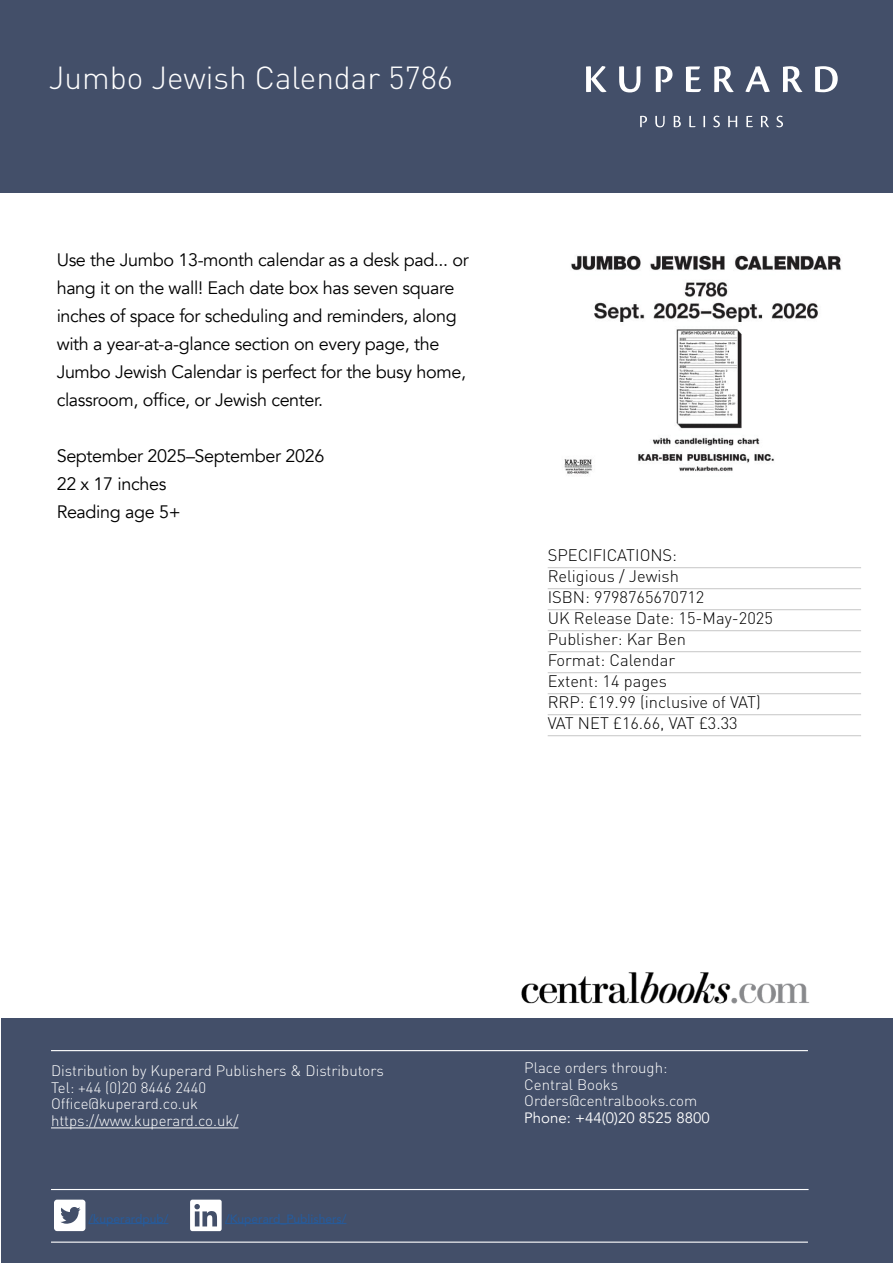
<style>
.page{position:relative;width:893px;height:1263px;background:#fff}
.page>*{position:absolute;margin:0;border:0;box-sizing:border-box;transform-origin:0 0}
.t1{font:300 31.5px "DIN";color:#fff}
.t2{font:18px/28px "Avenir";letter-spacing:-.02em;color:#000}
.t3{font:300 16.5px/21px "DIN";color:#000}
.t4{font:300 15px/16.5px "DIN";color:#fff}
.t5{font:15px "Avenir";color:#fff}
.t6{font:500 12px "Avenir";color:#275b9b}
</style>
<div class="page">
<div style="left:0;top:0;width:893px;height:193px;background:#434f69"></div>
<div style="left:1px;top:1019px;width:891px;height:244px;background:#434f69"></div>
<hr style="left:51px;top:1127px;width:187px;height:1px;background:#fff">
<svg style="left:54px;top:1199px;width:31px;height:32px"></svg>
<hr style="left:89px;top:1223px;width:79px;height:1px;background:#275b9b">
<hr style="left:225px;top:1223px;width:121px;height:1px;background:#275b9b">
<hr style="left:51px;top:1050px;width:757px;height:1px;background:#fff">
<hr style="left:51px;top:1189px;width:758px;height:1px;background:#fff">
<hr style="left:51px;top:1241px;width:757px;height:2px;background:#fff">
<svg style="left:190px;top:1199px;width:32px;height:32px"></svg>
<svg style="left:640px;top:116px;width:143px;height:11px"></svg>
<svg style="left:586px;top:66px;width:252px;height:26px"></svg>
<img style="left:521px;top:972px;width:289px;height:32px">
<hr style="left:548px;top:567px;width:313px;height:1px;background:#c6c6c6">
<hr style="left:548px;top:588px;width:313px;height:1px;background:#c6c6c6">
<hr style="left:548px;top:609px;width:313px;height:1px;background:#c6c6c6">
<hr style="left:548px;top:630px;width:313px;height:1px;background:#c6c6c6">
<hr style="left:548px;top:651px;width:313px;height:1px;background:#c6c6c6">
<hr style="left:548px;top:672px;width:313px;height:1px;background:#c6c6c6">
<hr style="left:548px;top:693px;width:313px;height:1px;background:#c6c6c6">
<hr style="left:548px;top:714px;width:313px;height:1px;background:#c6c6c6">
<hr style="left:548px;top:735px;width:313px;height:1px;background:#c6c6c6">
<img style="left:564px;top:255px;width:277px;height:221px">
<h1 class="t1" style="left:49px;top:58px;width:406px">Jumbo Jewish Calendar 5786</h1>
<p class="t2" style="left:57px;top:246px;width:414px">Use the Jumbo 13-month calendar as a desk pad... or hang it on the wall! Each date box has seven square inches of space for scheduling and reminders, along with a year-at-a-glance section on every page, the Jumbo Jewish Calendar is perfect for the busy home, classroom, office, or Jewish center.</p>
<p class="t2" style="left:57px;top:442px;width:269px">September 2025–September 2026<br>22 x 17 inches<br>Reading age 5+</p>
<p class="t3" style="left:548px;top:544px;width:227px">SPECIFICATIONS:<br>Religious / Jewish<br>ISBN: 9798765670712<br>UK Release Date: 15-May-2025<br>Publisher: Kar Ben<br>Format: Calendar<br>Extent: 14 pages<br>RRP: £19.99 (inclusive of VAT)<br>VAT NET £16.66, VAT £3.33</p>
<p class="t4" style="left:51px;top:1062px;width:334px">Distribution by Kuperard Publishers &amp; Distributors Tel: +44 (0)20 8446 2440<br>Office@kuperard.co.uk https://www.kuperard.co.uk/</p>
<p class="t4" style="left:524px;top:1059px;width:174px">Place orders through:<br>Central Books<br>Orders@centralbooks.com</p>
<p class="t5" style="left:524px;top:1108px;width:187px">Phone: +44(0)20 8525 8800</p>
<p class="t6" style="left:89px;top:1208px;width:81px">/kuperardpub/</p>
<p class="t6" style="left:225px;top:1208px;width:123px">/Kuperard_Publishers/</p>
</div>
